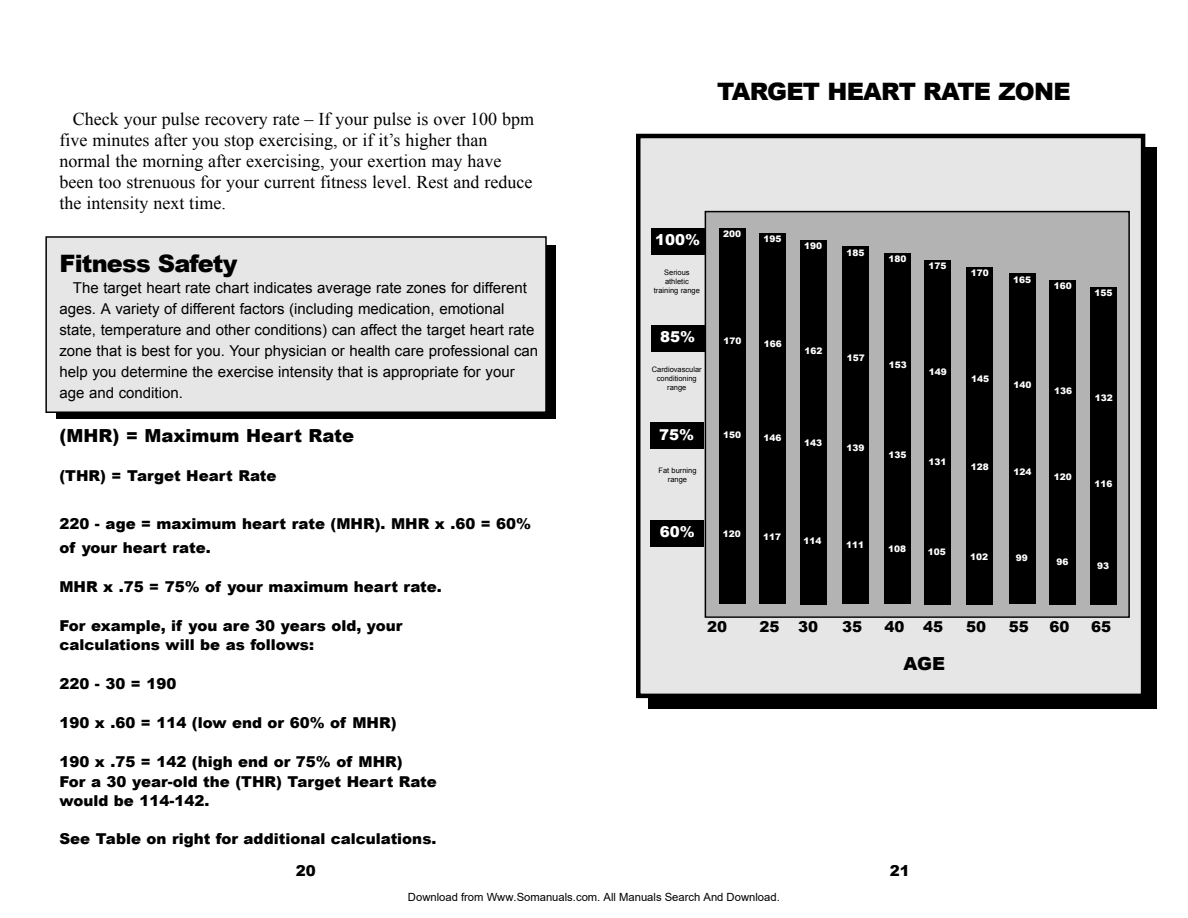
<style>
.page{position:relative;width:1188px;height:918px;background:#fff}
.page>*{position:absolute;margin:0;border:0;box-sizing:border-box;transform-origin:0 0}
.t1{font:900 24px "Arial";letter-spacing:-.035em;color:#000}
.t2{font:18px/21px "Times New Roman";color:#000}
.t3{font:900 18px "Arial";color:#000}
.t4{font:900 15px/19.5px "Arial";color:#000}
.t5{font:15px/21px "Arial";color:#000}
.t6{font:900 15px "Arial";color:#fff}
.t7{font:11.25px "Arial";color:#000}
.t8{font:900 9px "Arial";color:#fff}
.t9{font:7.5px/9px "Arial";color:#000;text-align:center}
</style>
<div class="page">
<div style="left:56px;top:245px;width:499px;height:173px;background:#000"></div>
<div style="left:648px;top:148px;width:508px;height:561px;background:#000"></div>
<div style="left:47px;top:238px;width:498px;height:173px;background:#e6e6e6"></div>
<div style="left:45px;top:236px;width:502px;height:177px;border:2px solid #000"></div>
<div style="left:640px;top:138px;width:501px;height:556px;background:#e6e6e6"></div>
<div style="left:636px;top:134px;width:509px;height:564px;border:4px solid #000"></div>
<div style="left:706px;top:212px;width:422px;height:404px;background:#b3b3b3"></div>
<div style="left:705px;top:211px;width:425px;height:407px;border:2px solid #000"></div>
<div style="left:719px;top:228px;width:27px;height:376px;background:#000"></div>
<div style="left:759px;top:233px;width:27px;height:371px;background:#000"></div>
<div style="left:800px;top:240px;width:27px;height:364px;background:#000"></div>
<div style="left:842px;top:247px;width:27px;height:357px;background:#000"></div>
<div style="left:924px;top:260px;width:27px;height:344px;background:#000"></div>
<div style="left:966px;top:267px;width:27px;height:337px;background:#000"></div>
<div style="left:1009px;top:273px;width:27px;height:331px;background:#000"></div>
<div style="left:1049px;top:280px;width:27px;height:324px;background:#000"></div>
<div style="left:1090px;top:287px;width:27px;height:317px;background:#000"></div>
<div style="left:884px;top:253px;width:27px;height:351px;background:#000"></div>
<div style="left:651px;top:228px;width:54px;height:27px;background:#000"></div>
<div style="left:651px;top:325px;width:54px;height:27px;background:#000"></div>
<div style="left:650px;top:422px;width:54px;height:27px;background:#000"></div>
<div style="left:650px;top:520px;width:54px;height:27px;background:#000"></div>
<p class="t2" style="left:59px;top:109px;width:476px;text-indent:14px">Check your pulse recovery rate – If your pulse is over 100 bpm five minutes after you stop exercising, or if it’s higher than normal the morning after exercising, your exertion may have been too strenuous for your current fitness level. Rest and reduce the intensity next time.</p>
<h1 class="t1" style="left:59px;top:246px;width:179px">Fitness Safety</h1>
<p class="t5" style="left:59px;top:278px;width:480px;text-indent:14px">The target heart rate chart indicates average rate zones for different ages. A variety of different factors (including medication, emotional state, temperature and other conditions) can affect the target heart rate zone that is best for you. Your physician or health care professional can help you determine the exercise intensity that is appropriate for your age and condition.</p>
<p class="t3" style="left:59px;top:422px;width:296px">(MHR) = Maximum Heart Rate</p>
<p class="t4" style="left:59px;top:465px;width:218px">(THR) = Target Heart Rate</p>
<p class="t4" style="left:59px;top:511px;width:473px;line-height:24px">220 - age = maximum heart rate (MHR). MHR x .60 = 60% of your heart rate.</p>
<p class="t4" style="left:59px;top:576px;width:384px">MHR x .75 = 75% of your maximum heart rate.</p>
<p class="t4" style="left:59px;top:615px;width:345px">For example, if you are 30 years old, your calculations will be as follows:</p>
<p class="t4" style="left:59px;top:674px;width:118px">220 - 30 = 190</p>
<p class="t4" style="left:59px;top:713px;width:339px">190 x .60 = 114 (low end or 60% of MHR)</p>
<p class="t4" style="left:59px;top:752px;width:379px">190 x .75 = 142 (high end or 75% of MHR)<br>For a 30 year-old the (THR) Target Heart Rate would be 114-142.</p>
<p class="t4" style="left:296px;top:822px;width:142px;line-height:32.4px;text-indent:-236px">See Table on right for additional calculations.<br>20</p>
<h1 class="t1" style="left:717px;top:73px;width:355px">TARGET HEART RATE ZONE</h1>
<p class="t6" style="left:655px;top:229px;width:47px">100%</p>
<p class="t9" style="left:654px;top:268px;width:48px">Serious athletic training range</p>
<p class="t8" style="left:723px;top:227px;width:20px">200</p>
<p class="t8" style="left:764px;top:232px;width:20px">195</p>
<p class="t8" style="left:804px;top:239px;width:20px">190</p>
<p class="t8" style="left:847px;top:246px;width:20px">185</p>
<p class="t8" style="left:889px;top:252px;width:20px">180</p>
<p class="t8" style="left:928px;top:259px;width:20px">175</p>
<p class="t8" style="left:971px;top:266px;width:20px">170</p>
<p class="t8" style="left:1013px;top:273px;width:20px">165</p>
<p class="t8" style="left:1054px;top:279px;width:20px">160</p>
<p class="t8" style="left:1095px;top:286px;width:20px">155</p>
<p class="t6" style="left:660px;top:326px;width:37px">85%</p>
<p class="t9" style="left:652px;top:364px;width:52px">Cardiovascular conditioning range</p>
<p class="t8" style="left:724px;top:334px;width:20px">170</p>
<p class="t8" style="left:764px;top:338px;width:20px">166</p>
<p class="t8" style="left:804px;top:344px;width:20px">162</p>
<p class="t8" style="left:847px;top:351px;width:20px">157</p>
<p class="t8" style="left:889px;top:358px;width:20px">153</p>
<p class="t8" style="left:929px;top:365px;width:20px">149</p>
<p class="t8" style="left:971px;top:372px;width:20px">145</p>
<p class="t8" style="left:1014px;top:378px;width:20px">140</p>
<p class="t8" style="left:1054px;top:384px;width:20px">136</p>
<p class="t8" style="left:1095px;top:392px;width:20px">132</p>
<p class="t6" style="left:659px;top:423px;width:37px">75%</p>
<p class="t9" style="left:658px;top:466px;width:40px">Fat burning range</p>
<p class="t8" style="left:723px;top:429px;width:20px">150</p>
<p class="t8" style="left:764px;top:431px;width:20px">146</p>
<p class="t8" style="left:804px;top:436px;width:20px">143</p>
<p class="t8" style="left:847px;top:441px;width:20px">139</p>
<p class="t8" style="left:889px;top:448px;width:20px">135</p>
<p class="t8" style="left:928px;top:455px;width:20px">131</p>
<p class="t8" style="left:971px;top:460px;width:20px">128</p>
<p class="t8" style="left:1013px;top:465px;width:20px">124</p>
<p class="t8" style="left:1054px;top:470px;width:20px">120</p>
<p class="t8" style="left:1095px;top:477px;width:20px">116</p>
<p class="t6" style="left:660px;top:520px;width:37px">60%</p>
<p class="t8" style="left:723px;top:527px;width:20px">120</p>
<p class="t8" style="left:763px;top:531px;width:20px">117</p>
<p class="t8" style="left:804px;top:534px;width:20px">114</p>
<p class="t8" style="left:846px;top:538px;width:20px">111</p>
<p class="t8" style="left:888px;top:542px;width:20px">108</p>
<p class="t8" style="left:928px;top:546px;width:20px">105</p>
<p class="t8" style="left:970px;top:550px;width:20px">102</p>
<p class="t8" style="left:1016px;top:552px;width:14px">99</p>
<p class="t8" style="left:1056px;top:555px;width:14px">96</p>
<p class="t8" style="left:1097px;top:559px;width:14px">93</p>
<p class="t4" style="left:707px;top:617px;width:22px">20</p>
<p class="t4" style="left:759px;top:617px;width:22px">25</p>
<p class="t4" style="left:798px;top:617px;width:22px">30</p>
<p class="t4" style="left:842px;top:617px;width:22px">35</p>
<p class="t4" style="left:885px;top:617px;width:60px">40 45</p>
<p class="t4" style="left:966px;top:617px;width:22px">50</p>
<p class="t4" style="left:1009px;top:617px;width:22px">55</p>
<p class="t4" style="left:1050px;top:617px;width:22px">60</p>
<p class="t4" style="left:1091px;top:617px;width:22px">65</p>
<p class="t3" style="left:904px;top:650px;width:43px">AGE</p>
<p class="t4" style="left:890px;top:861px;width:22px">21</p>
<p class="t7" style="left:408px;top:890px;width:373px">Download from Www.Somanuals.com. All Manuals Search And Download.</p>
</div>
